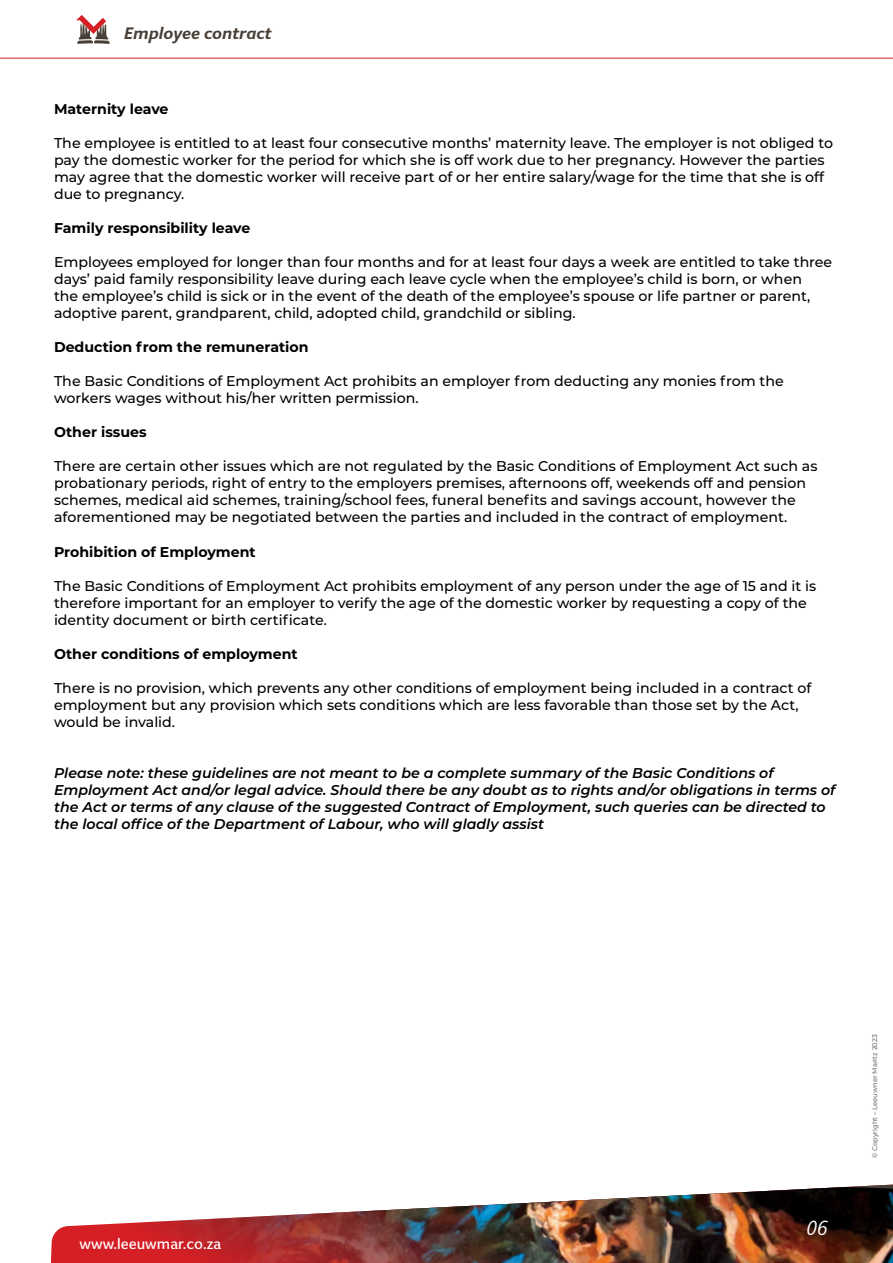
<style>
.page{position:relative;width:893px;height:1263px;background:#fff}
.page>*{position:absolute;margin:0;border:0;box-sizing:border-box;transform-origin:0 0}
.t1{font:italic 20.4px "Giacomo";color:#fff}
.t2{font:italic 700 16.65px "Giacomo";color:#473f36}
.t3{font:500 15px "Giacomo";color:#fff}
.t4{font:500 14.1px/17px "Montserrat";color:#000}
.t5{font:italic 600 14.1px/17px "Montserrat";color:#000}
.t6{font:700 14.1px "Montserrat";color:#000}
.t7{font:500 6.75px "Montserrat";color:#6d6e71}
</style>
<div class="page">
<hr style="left:0;top:58px;width:893px;height:1px;background:#d61f25">
<svg style="left:77px;top:15px;width:33px;height:29px"></svg>
<svg style="left:51px;top:1226px;width:15px;height:37px"></svg>
<img style="left:66px;top:1184px;width:827px;height:79px">
<p class="t2" style="left:124px;top:23px;width:149px">Employee contract</p>
<p class="t6" style="left:54px;top:99px;width:116px">Maternity leave</p>
<p class="t4" style="left:54px;top:134px;width:780px">The employee is entitled to at least four consecutive months’ maternity leave. The employer is not obliged to pay the domestic worker for the period for which she is off work due to her pregnancy. However the parties may agree that the domestic worker will receive part of or her entire salary/wage for the time that she is off due to pregnancy.</p>
<p class="t6" style="left:54px;top:218px;width:198px">Family responsibility leave</p>
<p class="t4" style="left:54px;top:253px;width:780px">Employees employed for longer than four months and for at least four days a week are entitled to take three days’ paid family responsibility leave during each leave cycle when the employee’s child is born, or when<br>the employee’s child is sick or in the event of the death of the employee’s spouse or life partner or parent, adoptive parent, grandparent, child, adopted child, grandchild or sibling.</p>
<p class="t6" style="left:54px;top:337px;width:256px">Deduction from the remuneration</p>
<p class="t4" style="left:54px;top:372px;width:731px">The Basic Conditions of Employment Act prohibits an employer from deducting any monies from the workers wages without his/her written permission.</p>
<p class="t6" style="left:54px;top:422px;width:94px">Other issues</p>
<p class="t4" style="left:54px;top:457px;width:765px">There are certain other issues which are not regulated by the Basic Conditions of Employment Act such as probationary periods, right of entry to the employers premises, afternoons off, weekends off and pension schemes, medical aid schemes, training/school fees, funeral benefits and savings account, however the aforementioned may be negotiated between the parties and included in the contract of employment.</p>
<p class="t6" style="left:54px;top:541px;width:203px">Prohibition of Employment</p>
<p class="t4" style="left:54px;top:576px;width:764px">The Basic Conditions of Employment Act prohibits employment of any person under the age of 15 and it is therefore important for an employer to verify the age of the domestic worker by requesting a copy of the identity document or birth certificate.</p>
<p class="t6" style="left:54px;top:643px;width:245px">Other conditions of employment</p>
<p class="t4" style="left:54px;top:678px;width:759px">There is no provision, which prevents any other conditions of employment being included in a contract of employment but any provision which sets conditions which are less favorable than those set by the Act, would be invalid.</p>
<p class="t5" style="left:54px;top:763px;width:783px">Please note: these guidelines are not meant to be a complete summary of the Basic Conditions of Employment Act and/or legal advice. Should there be any doubt as to rights and/or obligations in terms of the Act or terms of any clause of the suggested Contract of Employment, such queries can be directed to the local office of the Department of Labour, who will gladly assist</p>
<p class="t3" style="left:80px;top:1235px;width:143px">www.leeuwmar.co.za</p>
<h1 class="t1" style="left:806px;top:1216px;width:23px">06</h1>
<p class="t7" style="left:870px;top:1158px;width:125px;rotate:-90deg">© Copyright – Leeuwner Maritz 2023</p>
</div>
